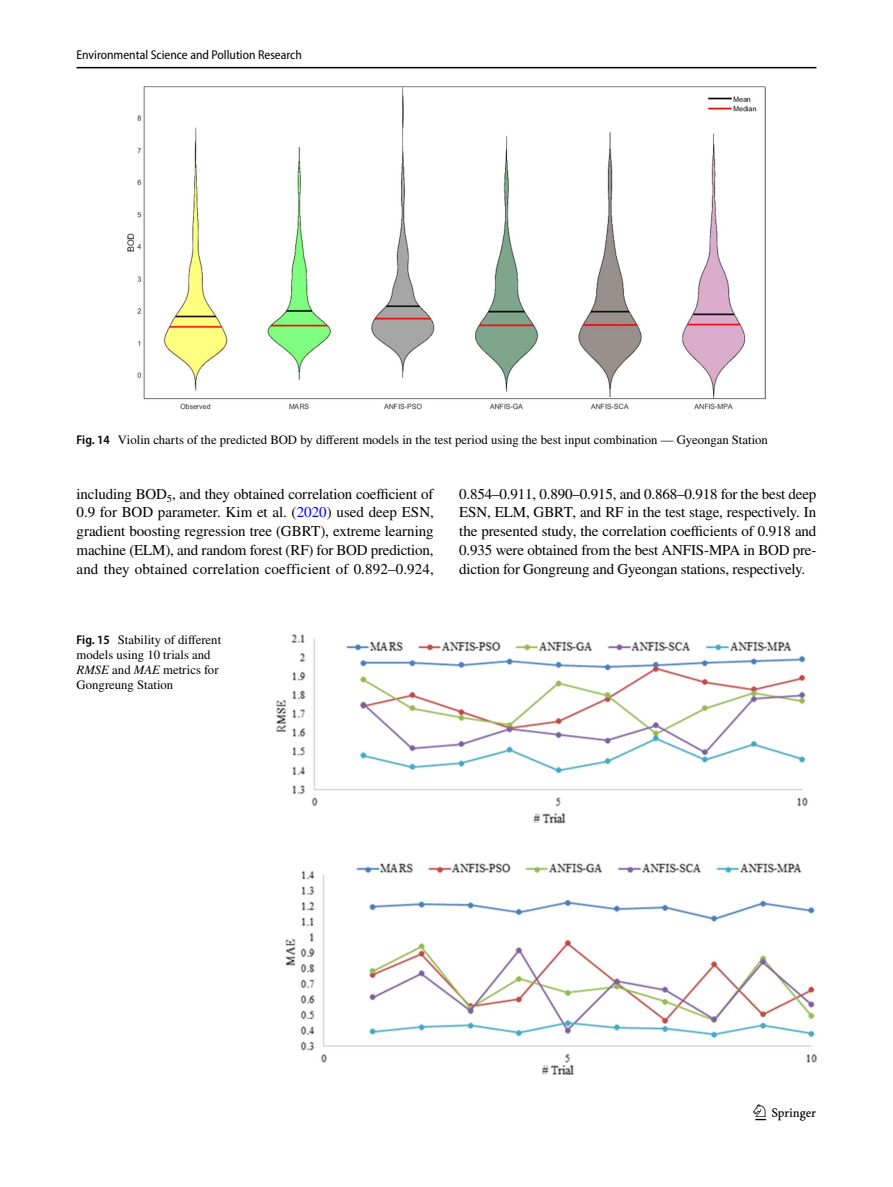
<style>
.page{position:relative;width:893px;height:1187px;background:#fff}
.page>*{position:absolute;margin:0;border:0;box-sizing:border-box;transform-origin:0 0}
.t1{font:22.5px "Springnew Regular 3";color:#000}
.t2{font:15px/18.8px "STIX";letter-spacing:-.01em;color:#000;text-align:justify}
.t3{font:12.75px/15px "STIX";color:#000}
.t4{font:semi-condensed 12.75px "Myriad Pro";color:#000}
.s1{font-family:"Myriad Pro";font-weight:600;font-stretch:semi-condensed}
.s2{color:#00f}
.s3{font-style:italic}
</style>
<div class="page">
<hr style="left:77px;top:67px;width:739px;height:1px;background:#000">
<img style="left:127px;top:87px;width:638px;height:322px">
<img style="left:276px;top:634px;width:540px;height:439px">
<p class="t4" style="left:77px;top:48px;width:227px">Environmental Science and Pollution Research</p>
<p class="t3" style="left:77px;top:433px;width:693px"><span class="s1">Fig. 14</span> Violin charts of the predicted BOD by different models in the test period using the best input combination — Gyeongan Station</p>
<p class="t2" style="left:77px;top:485px;width:359px">including BOD<sub>5</sub>, and they obtained correlation coefficient of 0.9 for BOD parameter. Kim et al. (<span class="s2">2020</span>) used deep ESN, gradient boosting regression tree (GBRT), extreme learning machine (ELM), and random forest (RF) for BOD prediction, and they obtained correlation coefficient of 0.892–0.924,</p>
<p class="t2" style="left:459px;top:485px;width:359px">0.854–0.911, 0.890–0.915, and 0.868–0.918 for the best deep ESN, ELM, GBRT, and RF in the test stage, respectively. In the presented study, the correlation coefficients of 0.918 and 0.935 were obtained from the best ANFIS-MPA in BOD pre&shy;diction for Gongreung and Gyeongan stations, respectively.</p>
<p class="t3" style="left:77px;top:632px;width:146px"><span class="s1">Fig. 15</span> Stability of different models using 10 trials and<br><span class="s3">RMSE</span> and <span class="s3">MAE</span> metrics for<br>Gongreung Station</p>
<h1 class="t1" style="left:755px;top:1104px;width:62px">1 3</h1>
</div>
